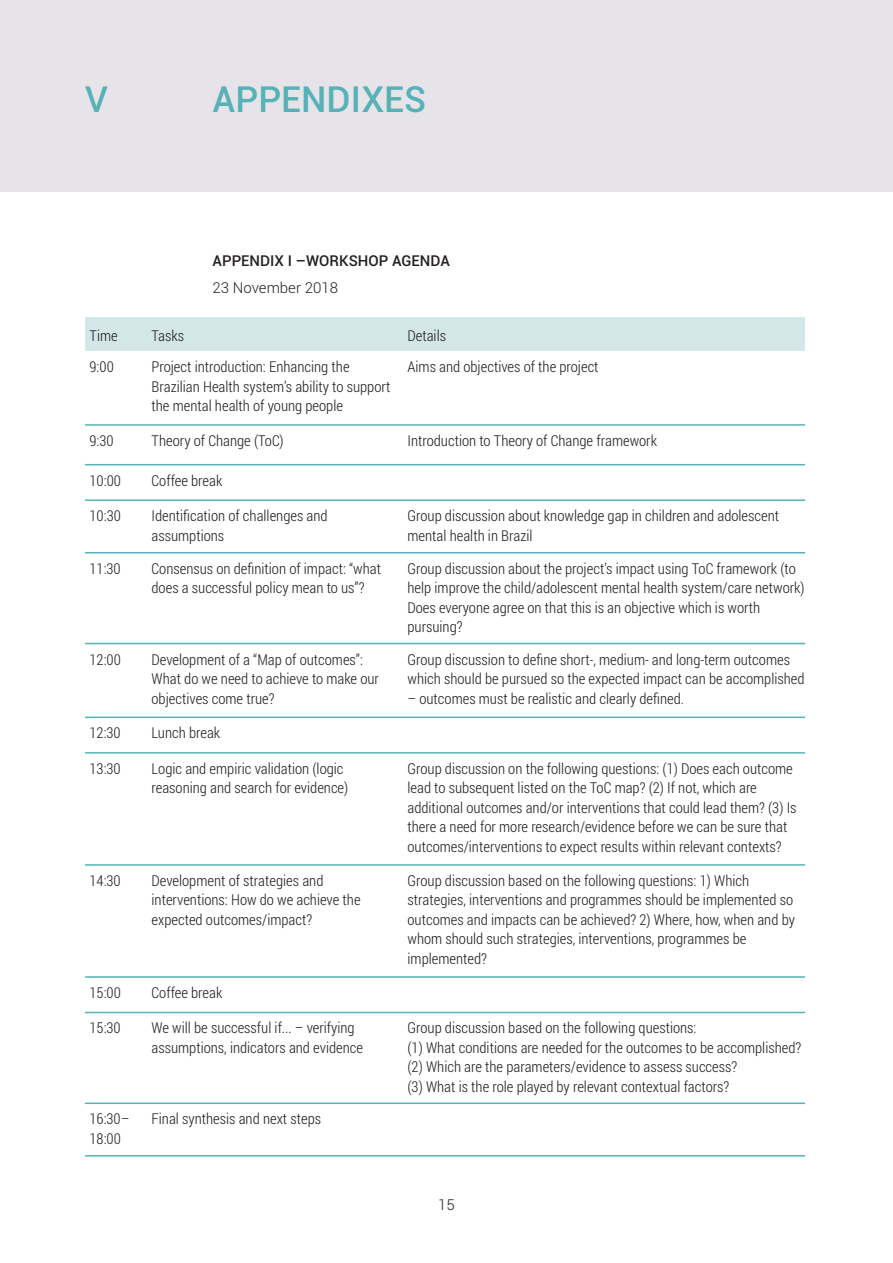
<style>
.page{position:relative;width:893px;height:1263px;background:#fff}
.page>*{position:absolute;margin:0;border:0;box-sizing:border-box;transform-origin:0 0}
.t1{font:500 36px "Roboto";color:#56b2b6}
.t2{font:300 15px/19.5px "Roboto Condensed";color:#231f20}
.t3{font:500 15px "Roboto";color:#231f20}
.t4{font:300 15px "Roboto";color:#231f20}
</style>
<div class="page">
<div style="left:0;top:0;width:892px;height:191px;background:#e7e4e9"></div>
<div style="left:85px;top:318px;width:67px;height:34px;background:#d3e7e9"></div>
<div style="left:152px;top:318px;width:255px;height:34px;background:#d3e7e9"></div>
<div style="left:407px;top:318px;width:398px;height:34px;background:#d3e7e9"></div>
<hr style="left:85px;top:424px;width:720px;height:2px;background:#56b2b6">
<hr style="left:85px;top:464px;width:720px;height:1px;background:#56b2b6">
<hr style="left:85px;top:499px;width:720px;height:2px;background:#56b2b6">
<hr style="left:85px;top:552px;width:720px;height:1px;background:#56b2b6">
<hr style="left:85px;top:643px;width:720px;height:1px;background:#56b2b6">
<hr style="left:85px;top:716px;width:720px;height:2px;background:#56b2b6">
<hr style="left:85px;top:752px;width:720px;height:2px;background:#56b2b6">
<hr style="left:85px;top:864px;width:720px;height:2px;background:#56b2b6">
<hr style="left:85px;top:976px;width:720px;height:2px;background:#56b2b6">
<hr style="left:85px;top:1012px;width:720px;height:1px;background:#56b2b6">
<hr style="left:85px;top:1102px;width:720px;height:2px;background:#56b2b6">
<hr style="left:85px;top:1155px;width:720px;height:1px;background:#56b2b6">
<h1 class="t1" style="left:85px;top:79px;width:24px">V</h1>
<h1 class="t1" style="left:213px;top:79px;width:215px">APPENDIXES</h1>
<p class="t3" style="left:213px;top:252px;width:239px">APPENDIX I –WORKSHOP AGENDA</p>
<p class="t4" style="left:213px;top:279px;width:127px">23 November 2018</p>
<p class="t2" style="left:90px;top:326px;width:30px">Time</p>
<p class="t2" style="left:152px;top:326px;width:34px">Tasks</p>
<p class="t2" style="left:407px;top:326px;width:40px">Details</p>
<p class="t2" style="left:90px;top:357px;width:26px">9:00</p>
<p class="t2" style="left:152px;top:357px;width:240px">Project introduction: Enhancing the<br>Brazilian Health system’s ability to support the mental health of young people</p>
<p class="t2" style="left:407px;top:357px;width:193px">Aims and objectives of the project</p>
<p class="t2" style="left:90px;top:431px;width:26px">9:30</p>
<p class="t2" style="left:152px;top:431px;width:134px">Theory of Change (ToC)</p>
<p class="t2" style="left:407px;top:431px;width:251px">Introduction to Theory of Change framework</p>
<p class="t2" style="left:90px;top:471px;width:33px">10:00</p>
<p class="t2" style="left:152px;top:471px;width:72px">Coffee break</p>
<p class="t2" style="left:90px;top:506px;width:33px">10:30</p>
<p class="t2" style="left:152px;top:506px;width:178px">Identification of challenges and assumptions</p>
<p class="t2" style="left:407px;top:506px;width:373px">Group discussion about knowledge gap in children and adolescent mental health in Brazil</p>
<p class="t2" style="left:90px;top:559px;width:33px">11:30</p>
<p class="t2" style="left:152px;top:559px;width:231px">Consensus on definition of impact: “what does a successful policy mean to us”?</p>
<p class="t2" style="left:407px;top:559px;width:399px">Group discussion about the project’s impact using ToC framework (to help improve the child/adolescent mental health system/care network)<br>Does everyone agree on that this is an objective which is worth pursuing?</p>
<p class="t2" style="left:90px;top:650px;width:33px">12:00</p>
<p class="t2" style="left:152px;top:650px;width:229px">Development of a “Map of outcomes”:<br>What do we need to achieve to make our objectives come true?</p>
<p class="t2" style="left:407px;top:650px;width:399px">Group discussion to define short-, medium- and long-term outcomes which should be pursued so the expected impact can be accomplished</p>
<p class="t2" style="left:407px;top:689px;width:278px">– outcomes must be realistic and clearly defined.</p>
<p class="t2" style="left:90px;top:723px;width:33px">12:30</p>
<p class="t2" style="left:152px;top:723px;width:70px">Lunch break</p>
<p class="t2" style="left:90px;top:759px;width:33px">13:30</p>
<p class="t2" style="left:152px;top:759px;width:198px">Logic and empiric validation (logic reasoning and search for evidence)</p>
<p class="t2" style="left:407px;top:759px;width:390px">Group discussion on the following questions: (1) Does each outcome lead to subsequent listed on the ToC map? (2) If not, which are additional outcomes and/or interventions that could lead them? (3) Is there a need for more research/evidence before we can be sure that outcomes/interventions to expect results within relevant contexts?</p>
<p class="t2" style="left:90px;top:871px;width:33px">14:30</p>
<p class="t2" style="left:152px;top:871px;width:211px">Development of strategies and interventions: How do we achieve the expected outcomes/impact?</p>
<p class="t2" style="left:407px;top:871px;width:389px">Group discussion based on the following questions: 1) Which strategies, interventions and programmes should be implemented so outcomes and impacts can be achieved? 2) Where, how, when and by whom should such strategies, interventions, programmes be implemented?</p>
<p class="t2" style="left:90px;top:983px;width:33px">15:00</p>
<p class="t2" style="left:152px;top:983px;width:72px">Coffee break</p>
<p class="t2" style="left:90px;top:1018px;width:33px">15:30</p>
<p class="t2" style="left:152px;top:1018px;width:213px">We will be successful if... – verifying assumptions, indicators and evidence</p>
<p class="t2" style="left:407px;top:1018px;width:395px">Group discussion based on the following questions:<br>(1) What conditions are needed for the outcomes to be accomplished? (2) Which are the parameters/evidence to assess success?<br>(3) What is the role played by relevant contextual factors?</p>
<p class="t2" style="left:90px;top:1109px;width:42px">16:30–<br>18:00</p>
<p class="t2" style="left:152px;top:1109px;width:171px">Final synthesis and next steps</p>
<p class="t4" style="left:438px;top:1196px;width:18px">15</p>
</div>
